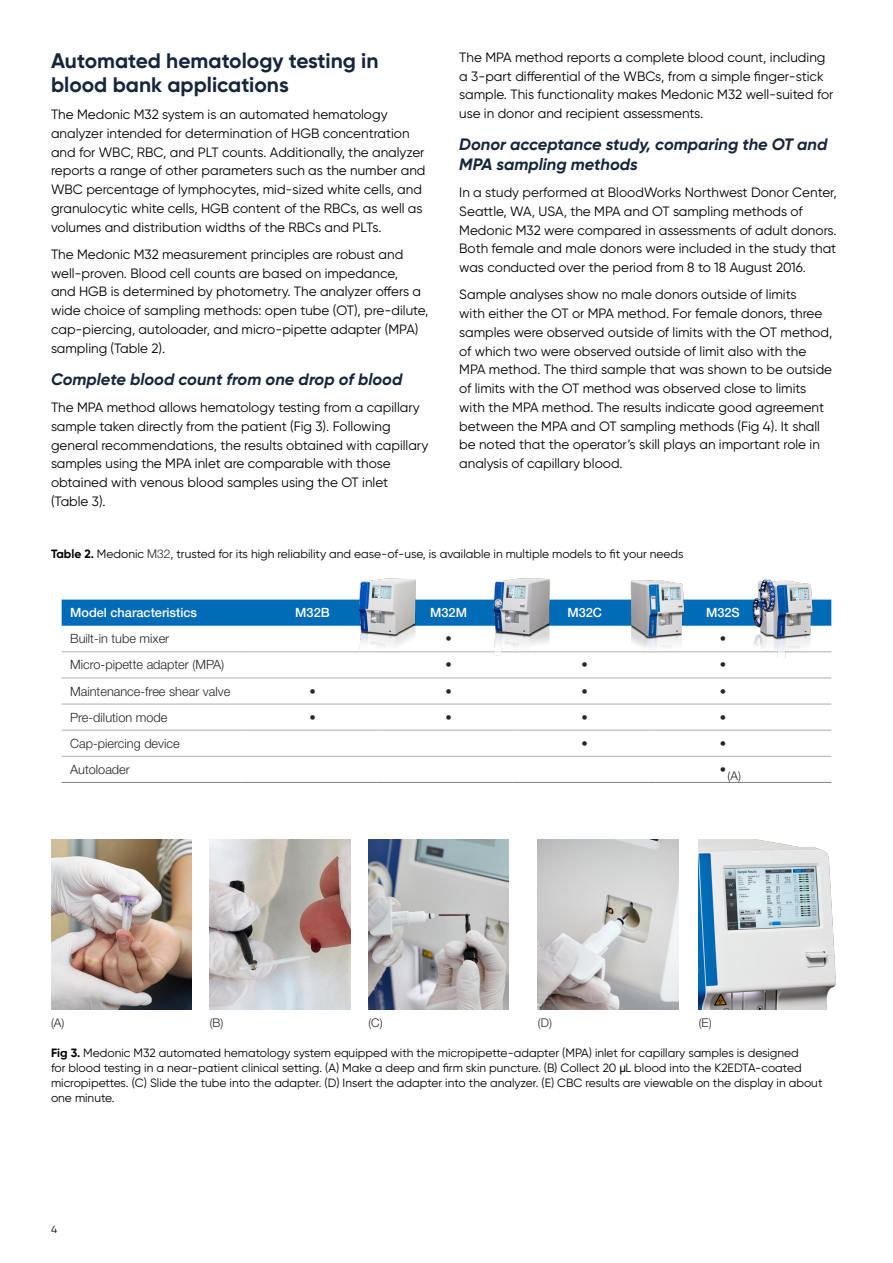
<style>
.page{position:relative;width:893px;height:1263px;background:#fff}
.page>*{position:absolute;margin:0;border:0;box-sizing:border-box;transform-origin:0 0}
.Subhead_1{font:700 21px/24px "Gilroy";color:#16263b}
.Subhead_2{font:italic 700 16.5px/19.5px "Gilroy";color:#16263b}
.Body{font:13.5px/18.8px "Gilroy";color:#000}
.Table{font:300 12.75px "Helvetica Neue LT Pro";color:#262626}
.Table_head{font:500 12.75px "Helvetica Neue LT Pro";color:#fff}
.t1{font:12px/15px "Gilroy";color:#000}
.Body-2{font:300 12px "Helvetica Neue LT Pro";color:#262626}
.t2{font:10.5px "Gilroy";color:#000}
.s1{font-weight:700}
.s2{font-family:"Helvetica Neue LT Pro";font-weight:300;color:#262626}
</style>
<div class="page">
<div style="left:62px;top:600px;width:672px;height:26px;background:#006bb6"></div>
<hr style="left:62px;top:651px;width:178px;height:1px;background:#abafae">
<hr style="left:240px;top:651px;width:136px;height:1px;background:#abafae">
<hr style="left:376px;top:651px;width:136px;height:1px;background:#abafae">
<hr style="left:512px;top:651px;width:136px;height:1px;background:#abafae">
<hr style="left:648px;top:651px;width:183px;height:1px;background:#abafae">
<hr style="left:62px;top:678px;width:178px;height:1px;background:#abafae">
<hr style="left:240px;top:678px;width:136px;height:1px;background:#abafae">
<hr style="left:376px;top:678px;width:136px;height:1px;background:#abafae">
<hr style="left:512px;top:678px;width:136px;height:1px;background:#abafae">
<hr style="left:648px;top:678px;width:183px;height:1px;background:#abafae">
<hr style="left:62px;top:704px;width:178px;height:1px;background:#abafae">
<hr style="left:240px;top:704px;width:136px;height:1px;background:#abafae">
<hr style="left:376px;top:704px;width:136px;height:1px;background:#abafae">
<hr style="left:512px;top:704px;width:136px;height:1px;background:#abafae">
<hr style="left:648px;top:704px;width:183px;height:1px;background:#abafae">
<hr style="left:62px;top:730px;width:178px;height:1px;background:#abafae">
<hr style="left:240px;top:730px;width:136px;height:1px;background:#abafae">
<hr style="left:376px;top:730px;width:136px;height:1px;background:#abafae">
<hr style="left:512px;top:730px;width:136px;height:1px;background:#abafae">
<hr style="left:648px;top:730px;width:183px;height:1px;background:#abafae">
<hr style="left:62px;top:756px;width:178px;height:1px;background:#abafae">
<hr style="left:240px;top:756px;width:136px;height:1px;background:#abafae">
<hr style="left:376px;top:756px;width:136px;height:1px;background:#abafae">
<hr style="left:512px;top:756px;width:136px;height:1px;background:#abafae">
<hr style="left:648px;top:756px;width:183px;height:1px;background:#abafae">
<hr style="left:62px;top:782px;width:178px;height:1px;background:#7b8080">
<hr style="left:240px;top:782px;width:136px;height:1px;background:#7b8080">
<hr style="left:376px;top:782px;width:136px;height:1px;background:#7b8080">
<hr style="left:512px;top:782px;width:136px;height:1px;background:#7b8080">
<hr style="left:648px;top:782px;width:183px;height:1px;background:#7b8080">
<img style="left:51px;top:840px;width:140px;height:170px">
<img style="left:210px;top:840px;width:140px;height:170px">
<img style="left:368px;top:840px;width:141px;height:170px">
<img style="left:538px;top:840px;width:140px;height:170px">
<img style="left:699px;top:840px;width:137px;height:170px">
<img style="left:331px;top:578px;width:89px;height:70px">
<img style="left:467px;top:578px;width:103px;height:78px">
<img style="left:608px;top:580px;width:106px;height:68px">
<img style="left:734px;top:579px;width:98px;height:78px">
<p class="Subhead_1" style="left:51px;top:48px;width:329px">Automated hematology testing in blood bank applications</p>
<p class="Body" style="left:51px;top:105px;width:376px">The Medonic M32 system is an automated hematology analyzer intended for determination of HGB concentration and for WBC, RBC, and PLT counts. Additionally, the analyzer reports a range of other parameters such as the number and WBC percentage of lymphocytes, mid-sized white cells, and granulocytic white cells, HGB content of the RBCs, as well as volumes and distribution widths of the RBCs and PLTs.</p>
<p class="Body" style="left:51px;top:245px;width:379px">The Medonic M32 measurement principles are robust and well-proven. Blood cell counts are based on impedance,<br>and HGB is determined by photometry. The analyzer offers a wide choice of sampling methods: open tube (OT), pre-dilute, cap-piercing, autoloader, and micro-pipette adapter (MPA) sampling (Table 2).</p>
<p class="Subhead_2" style="left:51px;top:369px;width:353px">Complete blood count from one drop of blood</p>
<p class="Body" style="left:51px;top:398px;width:379px">The MPA method allows hematology testing from a capillary sample taken directly from the patient (Fig 3). Following general recommendations, the results obtained with capillary samples using the MPA inlet are comparable with those obtained with venous blood samples using the OT inlet (Table 3).</p>
<p class="Body" style="left:459px;top:48px;width:376px">The MPA method reports a complete blood count, including a 3-part differential of the WBCs, from a simple finger-stick sample. This functionality makes Medonic M32 well-suited for use in donor and recipient assessments.</p>
<p class="Subhead_2" style="left:459px;top:135px;width:370px">Donor acceptance study, comparing the OT and<br>MPA sampling methods</p>
<p class="Body" style="left:459px;top:183px;width:379px">In a study performed at BloodWorks Northwest Donor Center, Seattle, WA, USA, the MPA and OT sampling methods of Medonic M32 were compared in assessments of adult donors.<br>Both female and male donors were included in the study that was conducted over the period from 8 to 18 August 2016.</p>
<p class="Body" style="left:459px;top:285px;width:375px">Sample analyses show no male donors outside of limits<br>with either the OT or MPA method. For female donors, three samples were observed outside of limits with the OT method, of which two were observed outside of limit also with the MPA method. The third sample that was shown to be outside of limits with the OT method was observed close to limits with the MPA method. The results indicate good agreement between the MPA and OT sampling methods (Fig 4). It shall be noted that the operator’s skill plays an important role in analysis of capillary blood.</p>
<p class="t1" style="left:51px;top:546px;width:634px"><span class="s1">Table 2.</span> Medonic <span class="s2">M32</span>, trusted for its high reliability and ease-of-use, is available in multiple models to fit your needs</p>
<p class="Table_head" style="left:70px;top:605px;width:129px">Model characteristics</p>
<p class="Table_head" style="left:295px;top:605px;width:36px">M32B</p>
<p class="Table_head" style="left:430px;top:605px;width:38px">M32M</p>
<p class="Table_head" style="left:567px;top:605px;width:36px">M32C</p>
<p class="Table_head" style="left:706px;top:605px;width:35px">M32S</p>
<p class="Table" style="left:70px;top:631px;width:101px">Built-in tube mixer</p>
<p class="Table" style="left:445px;top:631px;width:8px">•</p>
<p class="Table" style="left:720px;top:631px;width:8px">•</p>
<p class="Table" style="left:70px;top:657px;width:156px">Micro-pipette adapter (MPA)</p>
<p class="Table" style="left:445px;top:657px;width:8px">•</p>
<p class="Table" style="left:581px;top:657px;width:8px">•</p>
<p class="Table" style="left:720px;top:657px;width:8px">•</p>
<p class="Table" style="left:70px;top:683px;width:162px">Maintenance-free shear valve</p>
<p class="Table" style="left:309px;top:683px;width:8px">•</p>
<p class="Table" style="left:445px;top:683px;width:8px">•</p>
<p class="Table" style="left:581px;top:683px;width:8px">•</p>
<p class="Table" style="left:720px;top:683px;width:8px">•</p>
<p class="Table" style="left:70px;top:709px;width:99px">Pre-dilution mode</p>
<p class="Table" style="left:309px;top:709px;width:8px">•</p>
<p class="Table" style="left:445px;top:709px;width:8px">•</p>
<p class="Table" style="left:581px;top:709px;width:8px">•</p>
<p class="Table" style="left:720px;top:709px;width:8px">•</p>
<p class="Table" style="left:70px;top:735px;width:111px">Cap-piercing device</p>
<p class="Table" style="left:581px;top:735px;width:8px">•</p>
<p class="Table" style="left:720px;top:735px;width:8px">•</p>
<p class="Table" style="left:70px;top:761px;width:61px">Autoloader</p>
<p class="Table" style="left:720px;top:761px;width:8px">•</p>
<p class="Body-2" style="left:728px;top:768px;width:15px">(A)</p>
<p class="Body-2" style="left:51px;top:1015px;width:15px">(A)</p>
<p class="Body-2" style="left:210px;top:1015px;width:15px">(B)</p>
<p class="Body-2" style="left:368px;top:1015px;width:16px">(C)</p>
<p class="Body-2" style="left:538px;top:1015px;width:16px">(D)</p>
<p class="Body-2" style="left:699px;top:1015px;width:14px">(E)</p>
<p class="t1" style="left:51px;top:1045px;width:773px"><span class="s1">Fig 3.</span> Medonic M32 automated hematology system equipped with the micropipette-adapter (MPA) inlet for capillary samples is designed<br>for blood testing in a near-patient clinical setting. (A) Make a deep and firm skin puncture. (B) Collect 20 μL blood into the K2EDTA-coated micropipettes. (C) Slide the tube into the adapter. (D) Insert the adapter into the analyzer. (E) CBC results are viewable on the display in about one minute.</p>
<p class="t2" style="left:51px;top:1223px;width:8px">4</p>
</div>
